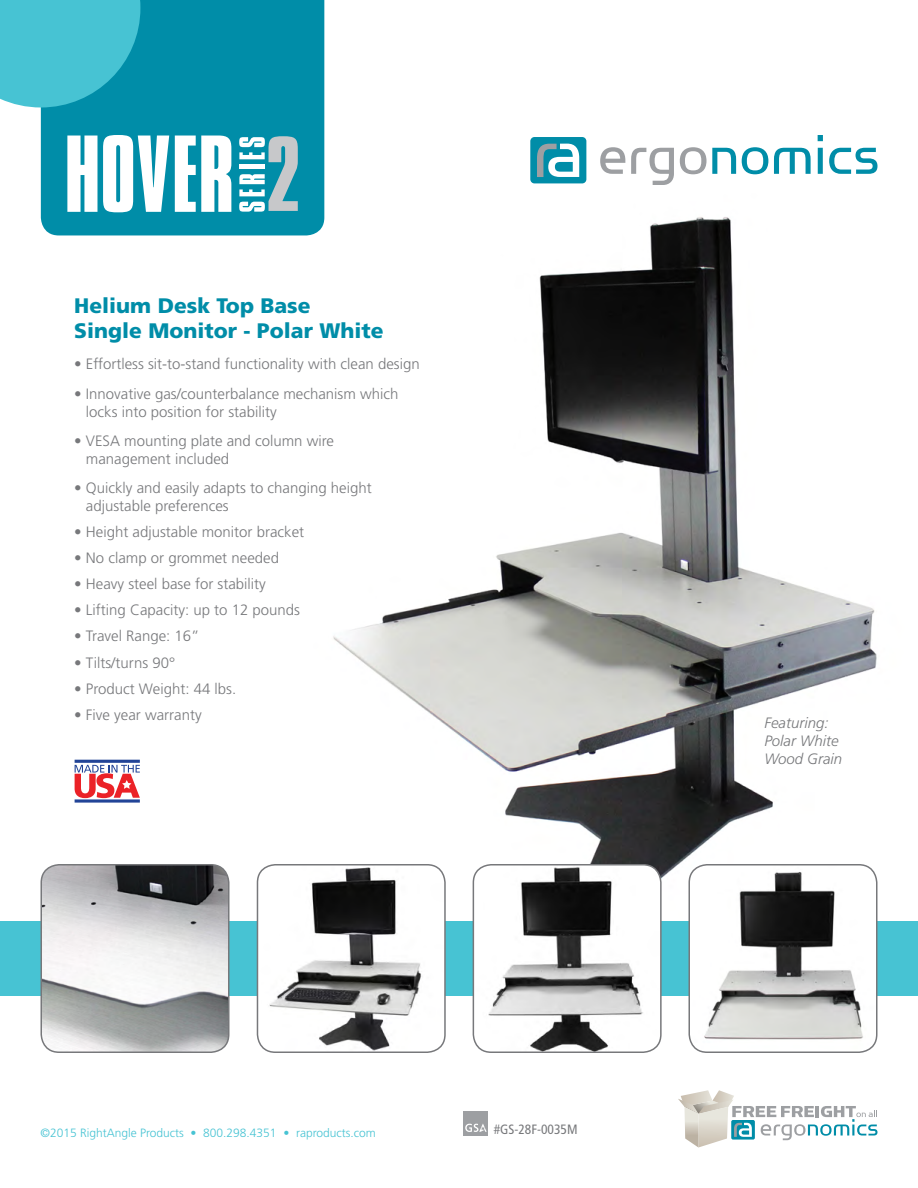
<style>
.page{position:relative;width:918px;height:1188px;background:#fff}
.page>*{position:absolute;margin:0;border:0;box-sizing:border-box;transform-origin:0 0}
.t1{font:900 21px/25.2px "Frutiger LT Std";color:#008da8}
.t2{font:300 15px/18px "Frutiger LT Std";color:#77787b}
.t3{font:italic 300 15px/18px "Frutiger LT Std";color:#77787b}
.t4{font:condensed 13.5px "Frutiger LT Std";color:#77787b}
.t5{font:300 12px "Frutiger LT Std";color:#47c3d3}
</style>
<div class="page">
<img style="left:238px;top:185px;width:639px;height:736px">
<div style="left:0;top:921px;width:918px;height:75px;background:#47c3d3"></div>
<img style="left:257px;top:865px;width:188px;height:187px">
<div style="left:257px;top:864px;width:189px;height:189px;border:2px solid #77787b;border-radius:18px"></div>
<svg style="left:600px;top:147px;width:25px;height:27px"></svg>
<svg style="left:631px;top:148px;width:43px;height:37px"></svg>
<svg style="left:680px;top:147px;width:26px;height:27px"></svg>
<svg style="left:712px;top:148px;width:24px;height:26px"></svg>
<svg style="left:742px;top:147px;width:26px;height:27px"></svg>
<svg style="left:774px;top:148px;width:37px;height:26px"></svg>
<svg style="left:818px;top:135px;width:5px;height:39px"></svg>
<svg style="left:829px;top:148px;width:48px;height:26px"></svg>
<div style="left:530px;top:137px;width:56px;height:46px;background:#008da8;border-radius:4px"></div>
<svg style="left:537px;top:143px;width:42px;height:34px"></svg>
<div style="left:41px;top:0;width:283px;height:235px;background:#008da8"></div>
<svg style="left:0;top:0;width:140px;height:107px;background:#3ebccd"></svg>
<svg style="left:67px;top:136px;width:30px;height:76px"></svg>
<svg style="left:103px;top:135px;width:66px;height:77px"></svg>
<svg style="left:175px;top:136px;width:56px;height:76px"></svg>
<svg style="left:239px;top:136px;width:59px;height:76px"></svg>
<svg style="left:678px;top:1090px;width:200px;height:58px"></svg>
<img style="left:43px;top:865px;width:184px;height:187px">
<div style="left:40px;top:864px;width:190px;height:189px;border:2px solid #77787b;border-radius:18px"></div>
<div style="left:463px;top:1111px;width:25px;height:25px;background:#9d9fa2"></div>
<svg style="left:465px;top:1123px;width:22px;height:9px"></svg>
<hr style="left:75px;top:760px;width:65px;height:3px;background:#224497">
<svg style="left:75px;top:799px;width:65px;height:4px"></svg>
<svg style="left:75px;top:765px;width:65px;height:33px"></svg>
<img style="left:473px;top:865px;width:186px;height:187px">
<div style="left:473px;top:864px;width:189px;height:189px;border:2px solid #77787b;border-radius:18px"></div>
<img style="left:689px;top:865px;width:188px;height:187px">
<div style="left:688px;top:864px;width:190px;height:189px;border:2px solid #77787b;border-radius:18px"></div>
<h1 class="t1" style="left:74px;top:293px;width:311px">Helium Desk Top Base<br>Single Monitor - Polar White</h1>
<p class="t2" style="left:74px;top:355px;width:347px">• Effortless sit-to-stand functionality with clean design</p>
<p class="t2" style="left:86px;top:385px;width:314px;text-indent:-12px">• Innovative gas/counterbalance mechanism which locks into position for stability</p>
<p class="t2" style="left:86px;top:432px;width:250px;text-indent:-12px">• VESA mounting plate and column wire management included</p>
<p class="t2" style="left:86px;top:479px;width:287px;text-indent:-12px">• Quickly and easily adapts to changing height adjustable preferences</p>
<p class="t2" style="left:74px;top:523px;width:232px">• Height adjustable monitor bracket</p>
<p class="t2" style="left:74px;top:549px;width:206px">• No clamp or grommet needed</p>
<p class="t2" style="left:74px;top:575px;width:193px">• Heavy steel base for stability</p>
<p class="t2" style="left:74px;top:601px;width:227px">• Lifting Capacity: up to 12 pounds</p>
<p class="t2" style="left:74px;top:628px;width:127px">• Travel Range: 16”</p>
<p class="t2" style="left:74px;top:654px;width:102px">• Tilts/turns 90°</p>
<p class="t2" style="left:74px;top:680px;width:163px">• Product Weight: 44 lbs.</p>
<p class="t2" style="left:74px;top:706px;width:129px">• Five year warranty</p>
<p class="t5" style="left:40px;top:1126px;width:337px">©2015 RightAngle Products • 800.298.4351 • raproducts.com</p>
<p class="t4" style="left:494px;top:1122px;width:85px">#GS-28F-0035M</p>
<p class="t3" style="left:764px;top:714px;width:79px">Featuring:<br>Polar White<br>Wood Grain</p>
</div>
